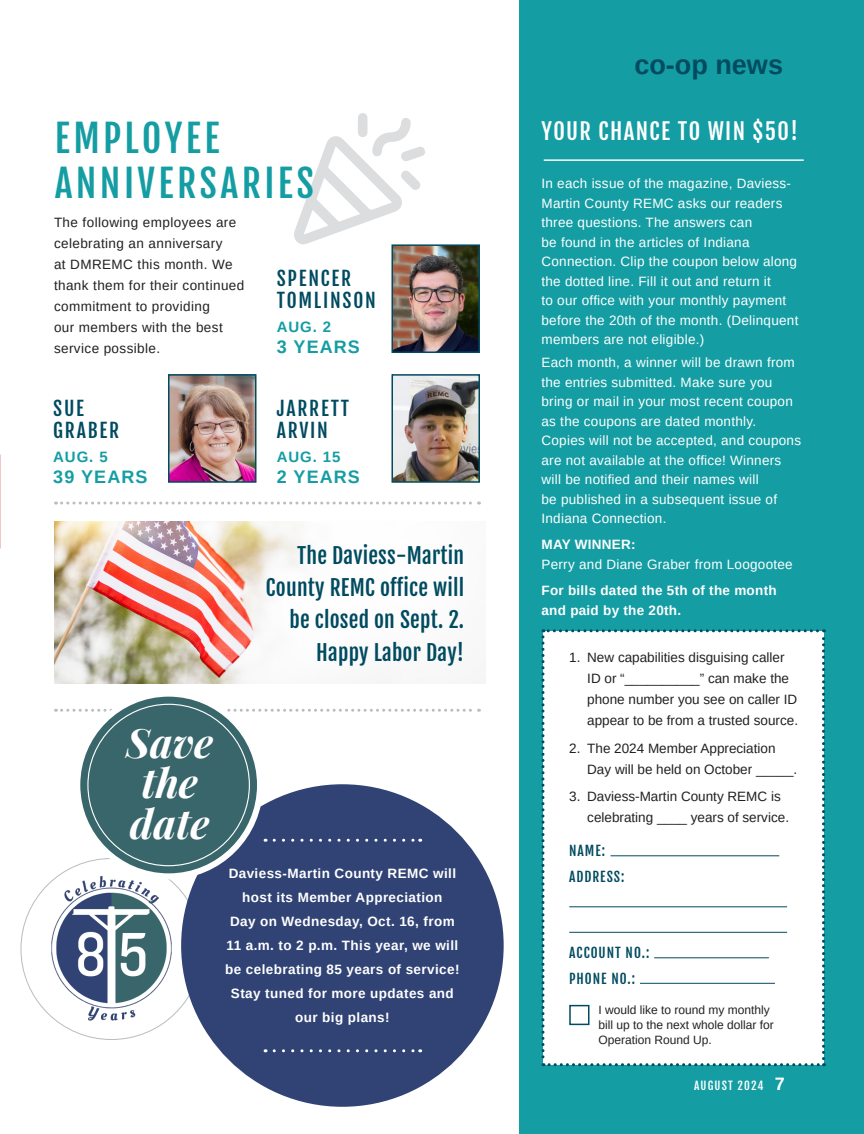
<style>
.page{position:relative;width:864px;height:1134px;background:#fff}
.page>*{position:absolute;margin:0;border:0;box-sizing:border-box;transform-origin:0 0}
.Body_Copy_Playfair_Single-Page{font:italic 700 40.65px/40.7px "Playfair Display";color:#fff}
.Body_Copy_Arimo_Single-Page{font:37.65px/45.2px "Fjalla One";letter-spacing:.09em;color:#149da3}
.t1{font:700 27px "Arimo";color:#004b60}
.Subhead_Museo{font:22.5px "Fjalla One";letter-spacing:.06em;color:#fff}
.Body_Copy_Playfair_Single-Page-2{font:21.45px/32.2px "Fjalla One";letter-spacing:.01em;color:#004b60;text-align:right}
.Body_Copy_Arimo_Single-Page-2{font:19.5px/22.5px "Fjalla One";letter-spacing:.09em;color:#004b60}
.Body_Copy_Playfair_Single-Page-3{font:700 18px "Arimo";letter-spacing:.06em;color:#149da3}
.Body_Copy_Playfair_Single-Page-4{font:700 15px "Arimo";letter-spacing:.06em;color:#149da3}
.Subhead_Museo-2{font:13.5px/19.5px "Arimo";letter-spacing:.02em;color:#fff}
.Body_Copy_Playfair_Single-Page-5{font:13.5px/21px "Arimo";color:#231f20}
.Body_Copy_Playfair_Single-Page-6{font:700 13.5px/24px "Arimo";letter-spacing:.03em;color:#fff;text-align:center}
.Body_Copy_Playfair_Single-Page-7{font:13.5px/21px "Arimo";letter-spacing:.03em;color:#231f20}
.Subhead_Museo-3{font:700 13.5px/19.5px "Arimo";letter-spacing:.02em;color:#fff}
.Body_Copy_Arimo_Single-Page-3{font:13.5px "Fjalla One";letter-spacing:.07em;color:#004b60}
.Body_Copy_Playfair_Single-Page-8{font:12px/15px "Arimo";color:#231f20}
.t2{font:11.25px "Fjalla One";letter-spacing:.1em;color:#fff}
.s1{font-weight:700}
.s2{font-family:"Arimo";font-weight:700;font-size:18px}
</style>
<div class="page">
<img style="left:54px;top:522px;width:432px;height:162px">
<div style="left:520px;top:0;width:344px;height:1134px;background:#149da3"></div>
<div style="left:542px;top:629px;width:283px;height:437px;background:#fff"></div>
<hr style="left:544px;top:159px;width:260px;height:2px;background:#fff">
<svg style="left:294px;top:113px;width:131px;height:131px"></svg>
<img style="left:395px;top:247px;width:82px;height:103px">
<div style="left:392px;top:244px;width:88px;height:109px;border:2px solid #004b60"></div>
<img style="left:171px;top:377px;width:82px;height:103px">
<div style="left:168px;top:374px;width:88px;height:109px;border:2px solid #004b60"></div>
<img style="left:395px;top:377px;width:82px;height:103px">
<div style="left:392px;top:374px;width:88px;height:109px;border:2px solid #004b60"></div>
<svg style="left:56px;top:502px;width:423px;height:3px"></svg>
<svg style="left:56px;top:709px;width:423px;height:3px"></svg>
<hr style="left:611px;top:855px;width:168px;height:1px;background:#004b60">
<hr style="left:569px;top:906px;width:218px;height:1px;background:#004b60">
<hr style="left:569px;top:932px;width:218px;height:1px;background:#004b60">
<hr style="left:654px;top:957px;width:115px;height:1px;background:#004b60">
<hr style="left:640px;top:983px;width:135px;height:1px;background:#004b60">
<div style="left:569px;top:1005px;width:21px;height:20px;border:2px solid #004b60"></div>
<img style="left:22px;top:863px;width:179px;height:177px">
<div style="left:181px;top:784px;width:323px;height:323px;background:#314375;border-radius:50%"></div>
<svg style="left:274px;top:839px;width:147px;height:3px"></svg>
<svg style="left:274px;top:1049px;width:147px;height:3px"></svg>
<div style="left:77px;top:694px;width:183px;height:182px;background:#39666b;border-radius:50%"></div>
<div style="left:74px;top:691px;width:189px;height:188px;border:6px solid #fff;border-radius:50%"></div>
<p class="Body_Copy_Arimo_Single-Page" style="left:55px;top:115px;width:261px">EMPLOYEE<br>ANNIVERSARIES</p>
<p class="Body_Copy_Playfair_Single-Page-7" style="left:54px;top:212px;width:192px">The following employees are celebrating an anniversary<br>at DMREMC this month. We thank them for their continued commitment to providing<br>our members with the best service possible.</p>
<p class="Body_Copy_Arimo_Single-Page-2" style="left:53px;top:397px;width:67px">SUE<br>GRABER</p>
<p class="Body_Copy_Playfair_Single-Page-4" style="left:53px;top:446px;width:56px">AUG. 5</p>
<p class="Body_Copy_Playfair_Single-Page-3" style="left:53px;top:464px;width:96px">39 YEARS</p>
<p class="Body_Copy_Arimo_Single-Page-2" style="left:277px;top:267px;width:101px">SPENCER<br>TOMLINSON</p>
<p class="Body_Copy_Playfair_Single-Page-4" style="left:277px;top:317px;width:56px">AUG. 2</p>
<p class="Body_Copy_Playfair_Single-Page-3" style="left:277px;top:334px;width:85px">3 YEARS</p>
<p class="Body_Copy_Arimo_Single-Page-2" style="left:277px;top:397px;width:74px">JARRETT<br>ARVIN</p>
<p class="Body_Copy_Playfair_Single-Page-4" style="left:277px;top:446px;width:65px">AUG. 15</p>
<p class="Body_Copy_Playfair_Single-Page-3" style="left:277px;top:464px;width:85px">2 YEARS</p>
<p class="Body_Copy_Playfair_Single-Page-2" style="left:266px;top:539px;width:200px">The Daviess-Martin<br>County REMC office will be closed on Sept. 2.<br>Happy Labor Day!</p>
<p class="Body_Copy_Playfair_Single-Page" style="left:126px;top:718px;width:88px">Save the date</p>
<p class="Body_Copy_Playfair_Single-Page-6" style="left:225px;top:862px;width:236px">Daviess-Martin County REMC will host its Member Appreciation<br>Day on Wednesday, Oct. 16, from<br>11 a.m. to 2 p.m. This year, we will be celebrating 85 years of service!<br>Stay tuned for more updates and our big plans!</p>
<p class="t1" style="left:634px;top:46px;width:150px">co-op news</p>
<p class="Subhead_Museo" style="left:542px;top:117px;width:258px">YOUR CHANCE TO WIN $50!</p>
<p class="Subhead_Museo-2" style="left:542px;top:174px;width:258px">In each issue of the magazine, Daviess-Martin County REMC asks our readers three questions. The answers can<br>be found in the articles of Indiana Connection. Clip the coupon below along the dotted line. Fill it out and return it<br>to our office with your monthly payment before the 20th of the month. (Delinquent members are not eligible.)</p>
<p class="Subhead_Museo-2" style="left:542px;top:353px;width:261px">Each month, a winner will be drawn from the entries submitted. Make sure you bring or mail in your most recent coupon as the coupons are dated monthly.<br>Copies will not be accepted, and coupons are not available at the office! Winners will be notified and their names will<br>be published in a subsequent issue of Indiana Connection.</p>
<p class="Subhead_Museo-2" style="left:542px;top:535px;width:253px"><span class="s1">MAY WINNER:<br></span>Perry and Diane Graber from Loogootee</p>
<p class="Subhead_Museo-3" style="left:542px;top:581px;width:237px">For bills dated the 5th of the month and paid by the 20th.</p>
<p class="Body_Copy_Playfair_Single-Page-5" style="left:587px;top:647px;width:212px;text-indent:-18px">1. New capabilities disguising caller ID or “__________” can make the phone number you see on caller ID appear to be from a trusted source.</p>
<p class="Body_Copy_Playfair_Single-Page-5" style="left:587px;top:737px;width:212px;text-indent:-18px">2. The 2024 Member Appreciation<br>Day will be held on October _____.</p>
<p class="Body_Copy_Playfair_Single-Page-5" style="left:587px;top:786px;width:203px;text-indent:-18px">3. Daviess-Martin County REMC is celebrating ____ years of service.</p>
<p class="Body_Copy_Arimo_Single-Page-3" style="left:569px;top:843px;width:37px">NAME:</p>
<p class="Body_Copy_Arimo_Single-Page-3" style="left:569px;top:868px;width:57px">ADDRESS:</p>
<p class="Body_Copy_Arimo_Single-Page-3" style="left:569px;top:945px;width:82px">ACCOUNT NO.:</p>
<p class="Body_Copy_Arimo_Single-Page-3" style="left:569px;top:970px;width:67px">PHONE NO.:</p>
<p class="Body_Copy_Playfair_Single-Page-8" style="left:598px;top:1002px;width:177px">I would like to round my monthly bill up to the next whole dollar for<br>Operation Round Up.</p>
<p class="t2" style="left:694px;top:1079px;width:92px">AUGUST 2024 <span class="s2">7</span></p>
</div>
